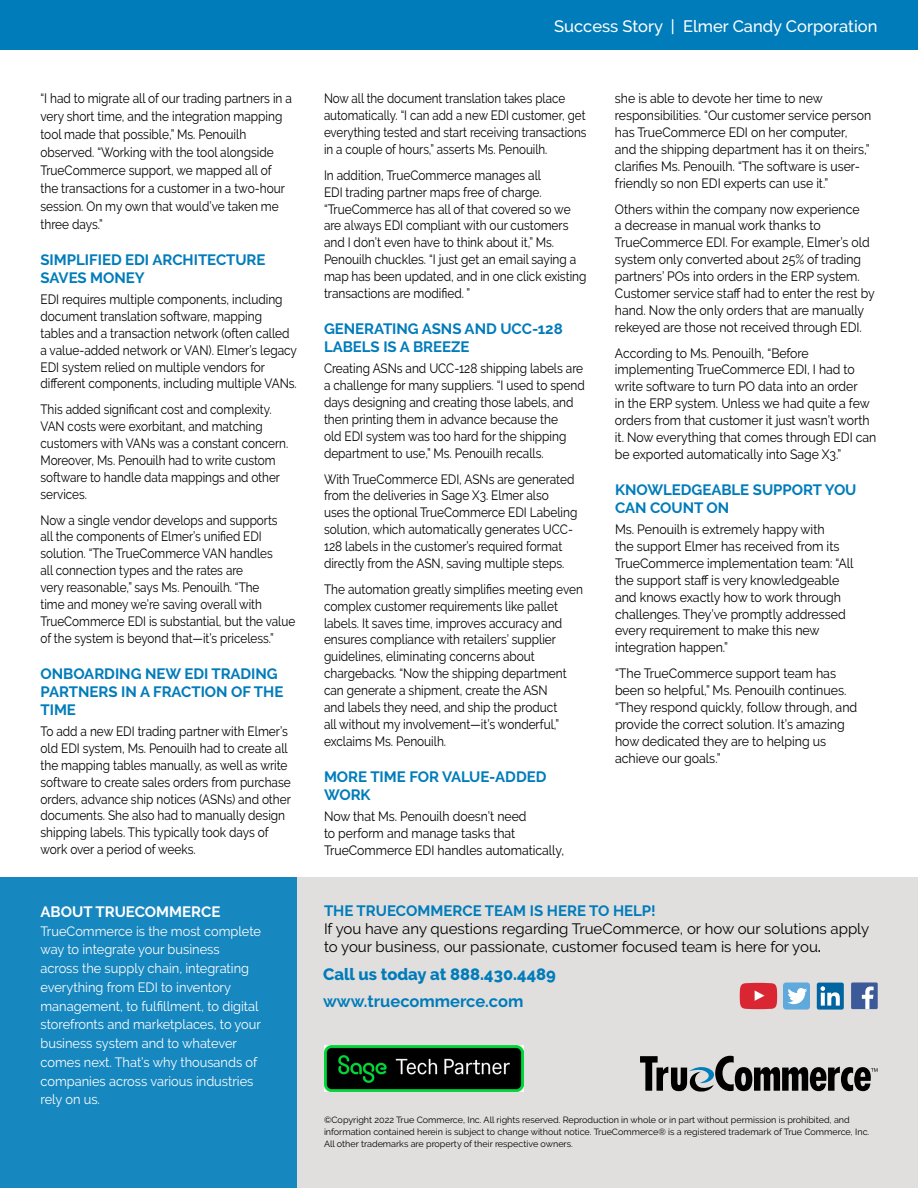
<style>
.page{position:relative;width:918px;height:1188px;background:#fff}
.page>*{position:absolute;margin:0;border:0;box-sizing:border-box;transform-origin:0 0}
.t1{font:500 16.5px "Raleway";color:#fff}
.t2{font:800 16.5px "Raleway";color:#007cba}
.t3{font:700 16.5px "Raleway";color:#007cba}
.t4{font:700 15px/18px "Raleway";color:#007cba}
.t5{font:15px/18px "Raleway";color:#000}
.t6{font:700 15px "Raleway";color:#fff}
.t7{font:13.5px/16.8px "Raleway";color:#000;scale:.88 1}
.t8{font:13.5px/16.8px "Raleway";color:#000;scale:.91 1}
.t9{font:13.5px/16.8px "Raleway";color:#000;scale:.87 1}
.t10{font:13.5px/16.8px "Raleway";color:#000;scale:.92 1}
.t11{font:13.5px/18.8px "Raleway";color:#fff;scale:.95 1}
.t12{font:13.5px/16.8px "Raleway";color:#000;scale:.86 1}
.t13{font:9px/12px "Raleway";color:#000}
.s1{font-weight:600}
</style>
<div class="page">
<div style="left:297px;top:878px;width:621px;height:310px;background:#e1dfde"></div>
<div style="left:0;top:878px;width:297px;height:310px;background:#1787c0"></div>
<div style="left:0;top:0;width:918px;height:50px;background:#007cba"></div>
<svg style="left:740px;top:983px;width:37px;height:26px"></svg>
<div style="left:817px;top:983px;width:27px;height:27px;background:#0065a1;border-radius:2px"></div>
<svg style="left:820px;top:986px;width:20px;height:20px"></svg>
<div style="left:851px;top:982px;width:27px;height:27px;background:#3c5a99"></div>
<svg style="left:862px;top:987px;width:12px;height:22px"></svg>
<svg style="left:783px;top:982px;width:27px;height:28px"></svg>
<img style="left:324px;top:1045px;width:200px;height:47px">
<svg style="left:640px;top:1056px;width:238px;height:36px"></svg>
<p class="t7" style="left:40px;top:89px;width:287px;line-height:18px">“I had to migrate all of our trading partners in a very short time, and the integration mapping tool made that possible,” Ms. Penouilh observed. “Working with the tool alongside TrueCommerce support, we mapped all of the transactions for a customer in a two-hour session. On my own that would’ve taken me three days.”</p>
<p class="t4" style="left:40px;top:250px;width:227px">SIMPLIFIED EDI ARCHITECTURE<br>SAVES MONEY</p>
<p class="t7" style="left:40px;top:291px;width:293px">EDI requires multiple components, including document translation software, mapping tables and a transaction network (often called a value-added network or VAN). Elmer’s legacy EDI system relied on multiple vendors for different components, including multiple VANs.</p>
<p class="t9" style="left:40px;top:401px;width:286px">This added significant cost and complexity.<br>VAN costs were exorbitant, and matching customers with VANs was a constant concern.<br>Moreover, Ms. Penouilh had to write custom software to handle data mappings and other services.</p>
<p class="t9" style="left:40px;top:511px;width:294px">Now a single vendor develops and supports<br>all the components of Elmer’s unified EDI solution. “The TrueCommerce VAN handles<br>all connection types and the rates are<br>very reasonable,” says Ms. Penouilh. “The<br>time and money we’re saving overall with TrueCommerce EDI is substantial, but the value of the system is beyond that—it’s priceless.”</p>
<p class="t4" style="left:40px;top:664px;width:244px">ONBOARDING NEW EDI TRADING<br>PARTNERS IN A FRACTION OF THE<br>TIME</p>
<p class="t7" style="left:40px;top:723px;width:286px">To add a new EDI trading partner with Elmer’s old EDI system, Ms. Penouilh had to create all the mapping tables manually, as well as write software to create sales orders from purchase orders, advance ship notices (ASNs) and other documents. She also had to manually design shipping labels. This typically took days of work over a period of weeks.</p>
<p class="t6" style="left:40px;top:903px;width:181px">ABOUT TRUECOMMERCE</p>
<p class="t11" style="left:40px;top:921px;width:234px">TrueCommerce is the most complete way to integrate your business across the supply chain, integrating everything from EDI to inventory management, to fulfillment, to digital storefronts and marketplaces, to your business system and to whatever comes next. That’s why thousands of companies across various industries rely on us.</p>
<p class="t1" style="left:554px;top:16px;width:325px">Success Story | Elmer Candy Corporation</p>
<p class="t12" style="left:324px;top:90px;width:307px">Now all the document translation takes place automatically. “I can add a new EDI customer, get everything tested and start receiving transactions in a couple of hours,” asserts Ms. Penouilh.</p>
<p class="t7" style="left:324px;top:167px;width:300px">In addition, TrueCommerce manages all<br>EDI trading partner maps free of charge. “TrueCommerce has all of that covered so we are always EDI compliant with our customers and I don’t even have to think about it,” Ms.<br>Penouilh chuckles. “I just get an email saying a map has been updated, and in one click existing transactions are modified. ”</p>
<p class="t4" style="left:324px;top:320px;width:240px">GENERATING ASNS AND UCC-128<br>LABELS IS A BREEZE</p>
<p class="t7" style="left:324px;top:360px;width:298px">Creating ASNs and UCC-128 shipping labels are a challenge for many suppliers. “I used to spend days designing and creating those labels, and then printing them in advance because the<br>old EDI system was too hard for the shipping department to use,” Ms. Penouilh recalls.</p>
<p class="t7" style="left:324px;top:470px;width:290px">With TrueCommerce EDI, ASNs are generated from the deliveries in Sage X3. Elmer also uses the optional TrueCommerce EDI Labeling solution, which automatically generates UCC-128 labels in the customer’s required format directly from the ASN, saving multiple steps.</p>
<p class="t7" style="left:324px;top:581px;width:296px">The automation greatly simplifies meeting even complex customer requirements like pallet labels. It saves time, improves accuracy and ensures compliance with retailers’ supplier guidelines, eliminating concerns about chargebacks. “Now the shipping department can generate a shipment, create the ASN<br>and labels they need, and ship the product<br>all without my involvement—it’s wonderful,” exclaims Ms. Penouilh.</p>
<p class="t4" style="left:324px;top:767px;width:224px">MORE TIME FOR VALUE-ADDED<br>WORK</p>
<p class="t8" style="left:324px;top:808px;width:265px">Now that Ms. Penouilh doesn’t need<br>to perform and manage tasks that<br>TrueCommerce EDI handles automatically,</p>
<p class="t8" style="left:615px;top:90px;width:283px">she is able to devote her time to new responsibilities. “Our customer service person has TrueCommerce EDI on her computer, and the shipping department has it on theirs,” clarifies Ms. Penouilh. “The software is user&shy;friendly so non EDI experts can use it.”</p>
<p class="t8" style="left:615px;top:200px;width:287px">Others within the company now experience<br>a decrease in manual work thanks to TrueCommerce EDI. For example, Elmer’s old system only converted about 25% of trading partners’ POs into orders in the ERP system.<br>Customer service staff had to enter the rest by hand. Now the only orders that are manually rekeyed are those not received through EDI.</p>
<p class="t8" style="left:615px;top:344px;width:289px">According to Ms. Penouilh, “Before implementing TrueCommerce EDI, I had to write software to turn PO data into an order<br>in the ERP system. Unless we had quite a few orders from that customer it just wasn’t worth it. Now everything that comes through EDI can be exported automatically into Sage X3.”</p>
<p class="t4" style="left:615px;top:481px;width:243px">KNOWLEDGEABLE SUPPORT YOU<br>CAN COUNT ON</p>
<p class="t10" style="left:615px;top:521px;width:261px">Ms. Penouilh is extremely happy with<br>the support Elmer has received from its TrueCommerce implementation team: “All the support staff is very knowledgeable and knows exactly how to work through challenges. They’ve promptly addressed every requirement to make this new integration happen.”</p>
<p class="t10" style="left:615px;top:665px;width:265px">“The TrueCommerce support team has been so helpful,” Ms. Penouilh continues. “They respond quickly, follow through, and provide the correct solution. It’s amazing how dedicated they are to helping us achieve our goals.”</p>
<p class="t4" style="left:324px;top:902px;width:333px">THE TRUECOMMERCE TEAM IS HERE TO HELP!</p>
<p class="t5" style="left:324px;top:920px;width:547px">If you have any questions regarding TrueCommerce, or how our solutions apply to your business, our passionate, customer focused team is here for you<span class="s1">.</span></p>
<p class="t2" style="left:323px;top:965px;width:234px">Call us today at 888.430.4489</p>
<p class="t3" style="left:323px;top:992px;width:202px">www.truecommerce.com</p>
<p class="t13" style="left:324px;top:1114px;width:547px">©Copyright 2022 True Commerce, Inc. All rights reserved. Reproduction in whole or in part without permission is prohibited, and information contained herein is subject to change without notice. TrueCommerce® is a registered trademark of True Commerce, Inc.<br>All other trademarks are property of their respective owners.</p>
</div>
